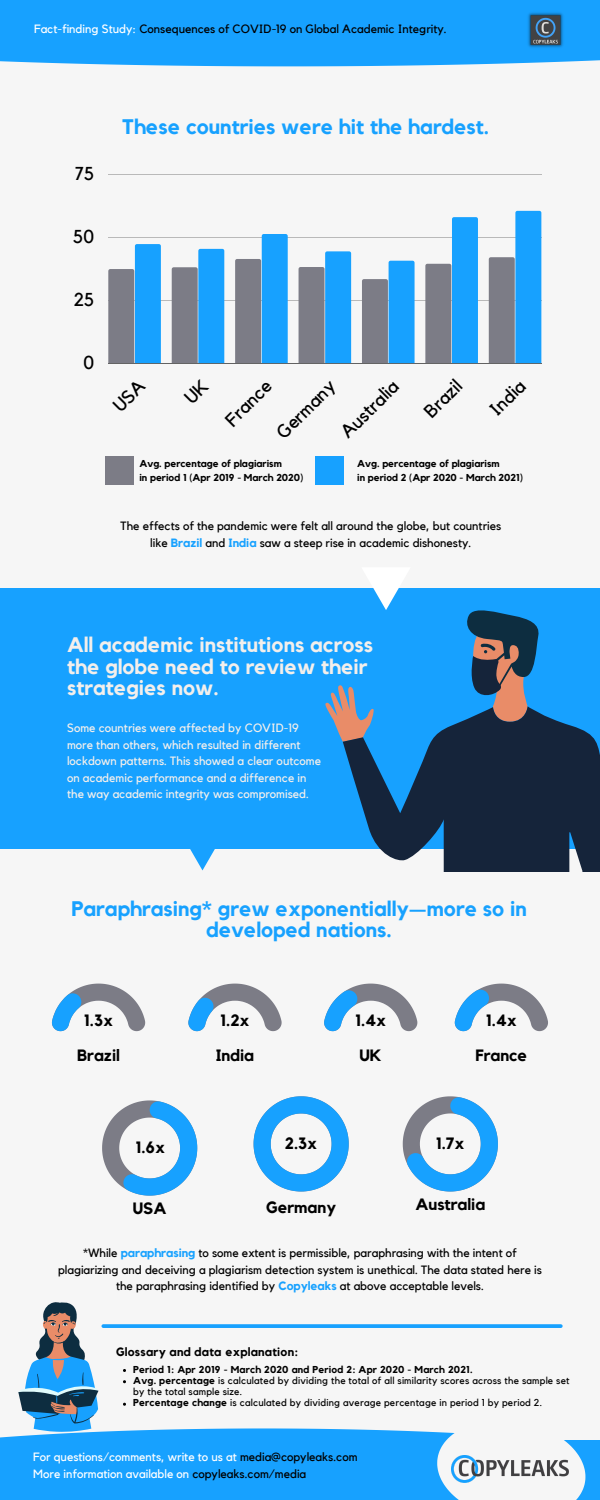
<style>
.page{position:relative;width:600px;height:1500px;background:#f6f6f6}
.page>*{position:absolute;margin:0;border:0;box-sizing:border-box;transform-origin:0 0}
.t1{font:700 21px/21px "Kollektif";color:#17a1ff;text-align:center}
.t2{font:700 21px/21.8px "Kollektif";color:#f3efec}
.t3{font:18.6px "Kollektif";color:#000}
.t4{font:700 16.4px "Kollektif";color:#000}
.t5{font:12px/16.5px "Kollektif";color:#000;text-align:center}
.t6{font:12px/16.5px "Kollektif";color:#f3efec}
.t7{font:12px "Kollektif";color:#fff}
.t8{font:700 12px "Kollektif";letter-spacing:.02em;color:#000}
.t9{font:10px/11.2px "Kollektif";letter-spacing:.02em;color:#000}
.t10{font:700 10px "Kollektif";color:#000}
.t11{font:700 10px "Kollektif";letter-spacing:.02em;color:#000}
.s1{color:#fff}
.s2{font-weight:700;color:#17a1ff}
.s3{font-weight:700}
.s4{color:#000}
</style>
<div class="page">
<div style="left:0;top:589px;width:600px;height:260px;background:#17a1ff"></div>
<svg style="left:467px;top:610px;width:72px;height:46px;fill:#0d2d40"></svg>
<svg style="left:325px;top:656px;width:275px;height:215px;fill:#15243a"></svg>
<svg style="left:190px;top:849px;width:25px;height:21px"></svg>
<hr style="left:108px;top:174px;width:433px;height:1px;background:#000">
<hr style="left:108px;top:237px;width:433px;height:1px;background:#000">
<hr style="left:108px;top:300px;width:433px;height:1px;background:#000">
<hr style="left:108px;top:363px;width:433px;height:1px;background:#000">
<svg style="left:108px;top:244px;width:53px;height:119px;background:#599dcf"></svg>
<svg style="left:172px;top:249px;width:52px;height:114px;background:#5599cb"></svg>
<svg style="left:235px;top:234px;width:53px;height:129px;background:#589bcd"></svg>
<svg style="left:299px;top:251px;width:52px;height:112px;background:#5498cb"></svg>
<svg style="left:362px;top:261px;width:53px;height:102px;background:#579bcd"></svg>
<svg style="left:425px;top:217px;width:53px;height:146px"></svg>
<svg style="left:489px;top:211px;width:52px;height:152px;background:#5da1d3"></svg>
<div style="left:105px;top:457px;width:28px;height:28px;background:#7c7c86"></div>
<div style="left:316px;top:457px;width:28px;height:28px;background:#17a1ff"></div>
<svg style="left:361px;top:588px;width:50px;height:22px"></svg>
<svg style="left:103px;top:1324px;width:458px;height:4px;background:#24a6fe"></svg>
<svg style="left:0;top:60px;width:600px;height:6px;fill:#17a1ff"></svg>
<div style="left:0;top:0;width:600px;height:60px;background:#17a1ff"></div>
<img style="left:528px;top:12px;width:35px;height:36px">
<svg style="left:18px;top:1302px;width:81px;height:126px"></svg>
<svg style="left:102px;top:1100px;width:95px;height:96px"></svg>
<svg style="left:254px;top:1096px;width:95px;height:95px"></svg>
<svg style="left:403px;top:1096px;width:95px;height:96px"></svg>
<svg style="left:188px;top:984px;width:94px;height:47px"></svg>
<svg style="left:52px;top:984px;width:93px;height:47px"></svg>
<svg style="left:324px;top:984px;width:93px;height:47px"></svg>
<svg style="left:455px;top:984px;width:93px;height:47px"></svg>
<svg style="left:0;top:1428px;width:430px;height:12px;background:#41b1fd"></svg>
<div style="left:0;top:1440px;width:600px;height:60px;background:#17a1ff"></div>
<svg style="left:430px;top:1431px;width:156px;height:69px"></svg>
<img style="left:452px;top:1456px;width:117px;height:27px">
<p class="t5" style="left:34px;top:21px;width:414px"><span class="s1">Fact-finding Study:</span> Consequences of COVID-19 on Global Academic Integrity.</p>
<p class="t3" style="left:75px;top:165px;width:21px">75</p>
<p class="t3" style="left:73px;top:228px;width:22px">50</p>
<p class="t3" style="left:74px;top:291px;width:22px">25</p>
<p class="t3" style="left:83px;top:354px;width:12px">0</p>
<p class="t1" style="left:122px;top:117px;width:368px">These countries were hit the hardest.</p>
<p class="t3" style="left:223px;top:417px;width:58px;rotate:-45deg">France</p>
<p class="t3" style="left:274px;top:429px;width:76px;rotate:-45deg">Germany</p>
<p class="t3" style="left:338px;top:429px;width:75px;rotate:-45deg">Australia</p>
<p class="t3" style="left:421px;top:408px;width:46px;rotate:-45deg">Brazil</p>
<p class="t3" style="left:487px;top:407px;width:44px;rotate:-45deg">India</p>
<p class="t10" style="left:139px;top:459px;width:144px">Avg. percentage of plagiarism</p>
<p class="t10" style="left:139px;top:473px;width:165px">in period 1 (Apr 2019 - March 2020)</p>
<p class="t10" style="left:357px;top:459px;width:144px">Avg. percentage of plagiarism</p>
<p class="t10" style="left:357px;top:473px;width:167px">in period 2 (Apr 2020 - March 2021)</p>
<p class="t5" style="left:121px;top:518px;width:382px">The effects of the pandemic were felt all around the globe, but countries like <span class="s2">Brazil</span> and <span class="s2">India</span> saw a steep rise in academic dishonesty.</p>
<p class="t2" style="left:67px;top:634px;width:307px">All academic institutions across the globe need to review their strategies now.</p>
<p class="t6" style="left:67px;top:720px;width:256px">Some countries were affected by COVID-19 more than others, which resulted in different lockdown patterns. This showed a clear outcome on academic performance and a difference in the way academic integrity was compromised.</p>
<p class="t1" style="left:72px;top:899px;width:457px">Paraphrasing* grew exponentially—more so in developed nations.</p>
<p class="t4" style="left:84px;top:1013px;width:31px">1.3x</p>
<p class="t4" style="left:220px;top:1013px;width:31px">1.2x</p>
<p class="t4" style="left:355px;top:1013px;width:33px">1.4x</p>
<p class="t4" style="left:486px;top:1013px;width:33px">1.4x</p>
<p class="t4" style="left:77px;top:1048px;width:44px">Brazil</p>
<p class="t4" style="left:216px;top:1048px;width:40px">India</p>
<p class="t4" style="left:359px;top:1048px;width:24px">UK</p>
<p class="t4" style="left:475px;top:1048px;width:53px">France</p>
<p class="t4" style="left:136px;top:1140px;width:31px">1.6x</p>
<p class="t4" style="left:285px;top:1136px;width:34px">2.3x</p>
<p class="t4" style="left:436px;top:1136px;width:31px">1.7x</p>
<p class="t4" style="left:133px;top:1201px;width:35px">USA</p>
<p class="t4" style="left:266px;top:1200px;width:71px">Germany</p>
<p class="t4" style="left:415px;top:1197px;width:71px">Australia</p>
<p class="t5" style="left:58px;top:1246px;width:485px">*While <span class="s2">paraphrasing</span> to some extent is permissible, paraphrasing with the intent of plagiarizing and deceiving a plagiarism detection system is unethical. The data stated here is the paraphrasing identified by <span class="s2">Copyleaks</span> at above acceptable levels.</p>
<p class="t8" style="left:116px;top:1346px;width:183px">Glossary and data explanation:</p>
<p class="t11" style="left:133px;top:1365px;width:341px">Period 1: Apr 2019 - March 2020 and Period 2: Apr 2020 - March 2021.</p>
<p class="t9" style="left:133px;top:1375px;width:438px"><span class="s3">Avg. percentage</span> is calculated by dividing the total of all similarity scores across the sample set by the total sample size.</p>
<p class="t9" style="left:133px;top:1398px;width:410px"><span class="s3">Percentage change</span> is calculated by dividing average percentage in period 1 by period 2.</p>
<p class="t7" style="left:33px;top:1452px;width:326px">For questions/comments, write to us at <span class="s4">media@copyleaks.com</span></p>
<p class="t7" style="left:33px;top:1468px;width:274px">More information available on <span class="s4">copyleaks.com/media</span></p>
</div>
